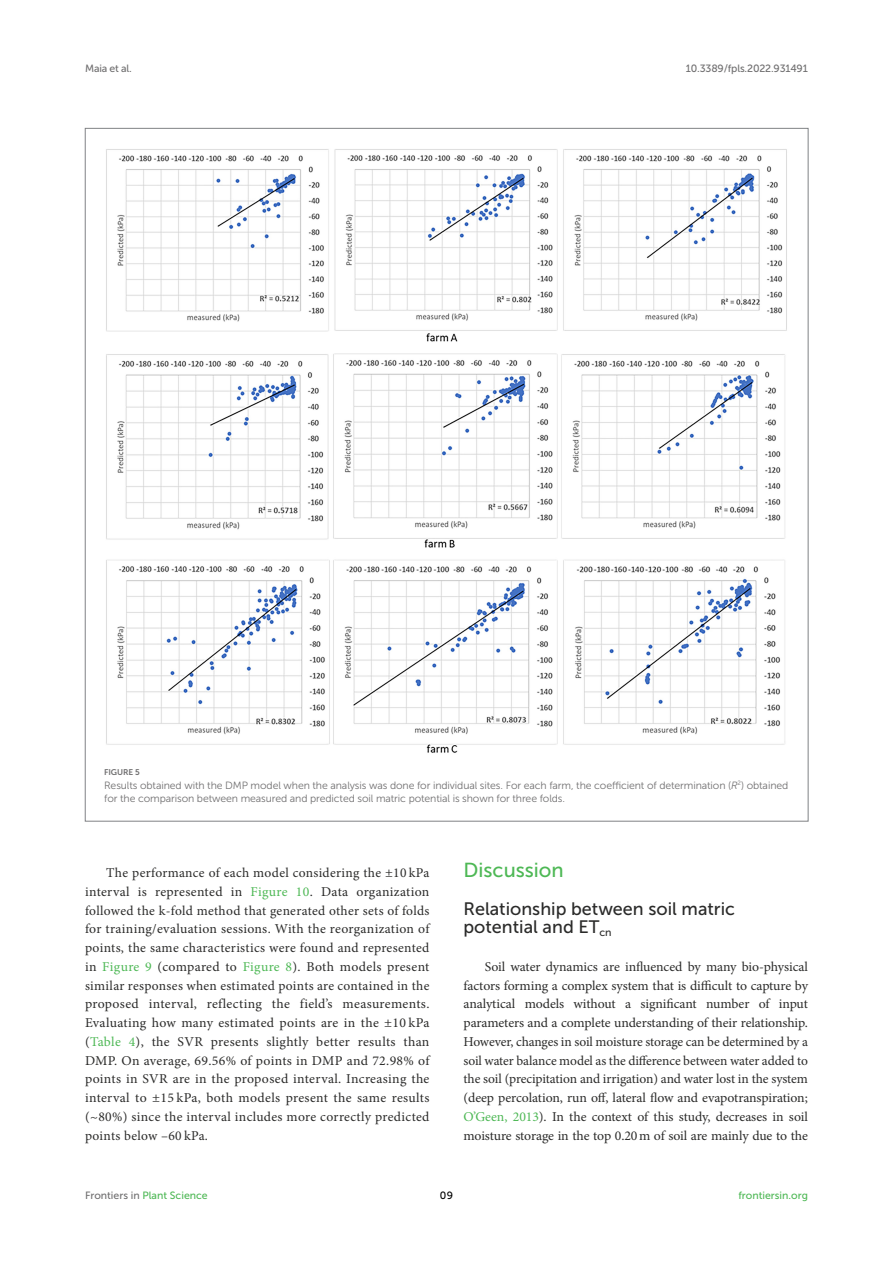
<style>
.page{position:relative;width:893px;height:1263px;background:#fff}
.page>*{position:absolute;margin:0;border:0;box-sizing:border-box;transform-origin:0 0}
.HEAD_1{font:20.25px "Museo Sans 500";color:#4eb855}
.HEAD_2_after_HEAD_1{font:18px/18.8px "Museo Sans 500";color:#2b2b2a}
.TEXT{font:13.5px/18.8px "Minion Pro";letter-spacing:.025em;color:#2b2b2a;text-align:justify}
.TEXT_FLUSH{font:13.5px/18.8px "Minion Pro";letter-spacing:-.01em;color:#2b2b2a;text-align:justify}
.FIG_LEG{font:10.5px/13.5px "Museo Sans 300";letter-spacing:-.01em;color:#706f70}
.t1{font:10.5px "Museo Sans 500";color:#4eb855}
.t2{font:10.5px "Museo Sans 500";letter-spacing:-.015em;color:#706f70}
.t3{font:10.5px "Museo Sans 500";color:#000}
.FIG_HD{font:8.25px "Museo Sans 700";letter-spacing:-.01em;color:#706f70}
.s1{font-style:italic}
.s2{color:#4eb855}
.s3{color:#706f70}
</style>
<div class="page">
<img style="left:106px;top:149px;width:681px;height:604px">
<p class="t2" style="left:85px;top:63px;width:48px">Maia et al.</p>
<p class="t2" style="left:686px;top:63px;width:123px">10.3389/fpls.2022.931491</p>
<p class="FIG_HD" style="left:104px;top:768px;width:37px">FIGURE 5</p>
<p class="FIG_LEG" style="left:104px;top:778px;width:686px">Results obtained with the DMP model when the analysis was done for individual sites. For each farm, the coefficient of determination (<span class="s1">R</span><sup>2</sup>) obtained for the comparison between measured and predicted soil matric potential is shown for three folds.</p>
<p class="TEXT" style="left:85px;top:863px;width:346px;text-indent:21px">The performance of each model considering the ±10 kPa interval is represented in <span class="s2">Figure 10</span>. Data organization followed the k-fold method that generated other sets of folds for training/evaluation sessions. With the reorganization of points, the same characteristics were found and represented in <span class="s2">Figure 9</span> (compared to <span class="s2">Figure 8</span>). Both models present similar responses when estimated points are contained in the proposed interval, reflecting the field’s measurements.<br>Evaluating how many estimated points are in the ±10 kPa (<span class="s2">Table 4</span>), the SVR presents slightly better results than DMP. On average, 69.56% of points in DMP and 72.98% of points in SVR are in the proposed interval. Increasing the interval to ±15 kPa, both models present the same results (~80%) since the interval includes more correctly predicted points below –60 kPa.</p>
<p class="HEAD_1" style="left:463px;top:859px;width:102px">Discussion</p>
<p class="HEAD_2_after_HEAD_1" style="left:463px;top:899px;width:273px">Relationship between soil matric potential and ET<sub>cn</sub></p>
<p class="TEXT_FLUSH" style="left:463px;top:957px;width:346px;text-indent:21px">Soil water dynamics are influenced by many bio-physical factors forming a complex system that is difficult to capture by analytical models without a significant number of input parameters and a complete understanding of their relationship.<br>However, changes in soil moisture storage can be determined by a soil water balance model as the difference between water added to the soil (precipitation and irrigation) and water lost in the system (deep percolation, run off, lateral flow and evapotranspiration; <span class="s2">O’Geen, 2013</span>). In the context of this study, decreases in soil moisture storage in the top 0.20m of soil are mainly due to the</p>
<p class="t1" style="left:85px;top:1190px;width:124px"><span class="s3">Frontiers in</span> Plant Science</p>
<p class="t3" style="left:440px;top:1190px;width:15px">09</p>
<p class="t1" style="left:738px;top:1190px;width:71px">frontiersin.org</p>
</div>
